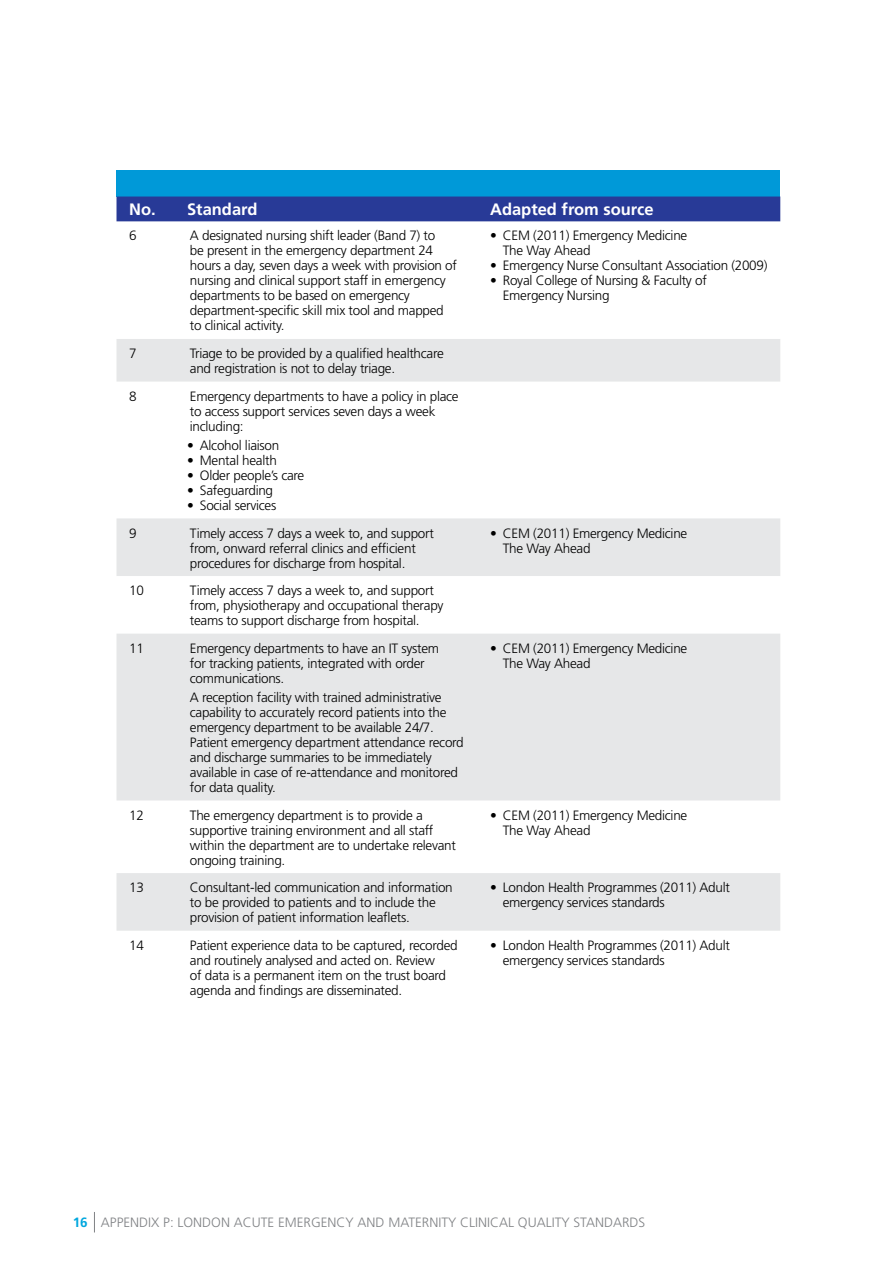
<style>
.page{position:relative;width:893px;height:1263px;background:#fff}
.page>*{position:absolute;margin:0;border:0;box-sizing:border-box;transform-origin:0 0}
.t1{font:700 16.5px "Frutiger";color:#fff}
.t2{font:300 13.5px/15px "Frutiger";letter-spacing:-.02em;color:#000}
.t3{font:300 13.5px "Frutiger";color:#808285}
.s1{font-weight:700;color:#00a7de}
</style>
<div class="page">
<svg style="left:94px;top:1212px;width:1px;height:20px"></svg>
<div style="left:117px;top:171px;width:663px;height:26px;background:#0099d8"></div>
<div style="left:117px;top:197px;width:663px;height:24px;background:#283a97"></div>
<svg style="left:117px;top:339px;width:663px;height:592px;fill:#e6e7e8"></svg>
<p class="t1" style="left:129px;top:200px;width:130px">No. Standard</p>
<p class="t1" style="left:490px;top:200px;width:165px">Adapted from source</p>
<p class="t2" style="left:129px;top:228px;width:9px">6</p>
<p class="t2" style="left:190px;top:228px;width:269px">A designated nursing shift leader (Band 7) to<br>be present in the emergency department 24 hours a day, seven days a week with provision of nursing and clinical support staff in emergency departments to be based on emergency department-specific skill mix tool and mapped to clinical activity.</p>
<p class="t2" style="left:503px;top:228px;width:186px;text-indent:-13px">• C EM (2011) Emergency Medicine<br>The Way Ahead</p>
<p class="t2" style="left:490px;top:258px;width:279px">• Emergency Nurse Consultant Association (2009)</p>
<p class="t2" style="left:503px;top:273px;width:206px;text-indent:-13px">• Royal College of Nursing &amp; Faculty of<br>Emergency Nursing</p>
<p class="t2" style="left:129px;top:346px;width:9px">7</p>
<p class="t2" style="left:190px;top:346px;width:255px">Triage to be provided by a qualified healthcare and registration is not to delay triage.</p>
<p class="t2" style="left:129px;top:388px;width:9px">8</p>
<p class="t2" style="left:190px;top:388px;width:270px">Emergency departments to have a policy in place to access support services seven days a week including:</p>
<p class="t2" style="left:187px;top:438px;width:94px">• Alcohol liaison</p>
<p class="t2" style="left:187px;top:453px;width:91px">• Mental health</p>
<p class="t2" style="left:187px;top:468px;width:119px">• Older people’s care</p>
<p class="t2" style="left:187px;top:483px;width:88px">• Safeguarding</p>
<p class="t2" style="left:187px;top:498px;width:91px">• Social services</p>
<p class="t2" style="left:129px;top:525px;width:9px">9</p>
<p class="t2" style="left:190px;top:525px;width:246px">Timely access 7 days a week to, and support from, onward referral clinics and efficient procedures for discharge from hospital.</p>
<p class="t2" style="left:503px;top:525px;width:186px;text-indent:-13px">• C EM (2011) Emergency Medicine<br>The Way Ahead</p>
<p class="t2" style="left:129px;top:583px;width:16px">10</p>
<p class="t2" style="left:190px;top:583px;width:255px">Timely access 7 days a week to, and support from, physiotherapy and occupational therapy teams to support discharge from hospital.</p>
<p class="t2" style="left:129px;top:640px;width:16px">11</p>
<p class="t2" style="left:190px;top:640px;width:251px">Emergency departments to have an IT system for tracking patients, integrated with order communications.</p>
<p class="t2" style="left:190px;top:690px;width:275px">A reception facility with trained administrative capability to accurately record patients into the emergency department to be available 24/7.<br>Patient emergency department attendance record and discharge summaries to be immediately available in case of re-attendance and monitored for data quality.</p>
<p class="t2" style="left:503px;top:640px;width:186px;text-indent:-13px">• C EM (2011) Emergency Medicine<br>The Way Ahead</p>
<p class="t2" style="left:129px;top:807px;width:16px">12</p>
<p class="t2" style="left:190px;top:807px;width:268px">The emergency department is to provide a supportive training environment and all staff within the department are to undertake relevant ongoing training.</p>
<p class="t2" style="left:503px;top:807px;width:186px;text-indent:-13px">• C EM (2011) Emergency Medicine<br>The Way Ahead</p>
<p class="t2" style="left:129px;top:880px;width:16px">13</p>
<p class="t2" style="left:190px;top:880px;width:264px">Consultant-led communication and information to be provided to patients and to include the provision of patient information leaflets.</p>
<p class="t2" style="left:503px;top:880px;width:229px;text-indent:-13px">• London Health Programmes (2011) Adult emergency services standards</p>
<p class="t2" style="left:129px;top:937px;width:16px">14</p>
<p class="t2" style="left:190px;top:937px;width:269px">Patient experience data to be captured, recorded and routinely analysed and acted on. Review<br>of data is a permanent item on the trust board agenda and findings are disseminated.</p>
<p class="t2" style="left:503px;top:937px;width:229px;text-indent:-13px">• London Health Programmes (2011) Adult emergency services standards</p>
<p class="t3" style="left:73px;top:1215px;width:295px"><span class="s1">16</span> APPENDIX P: london acute emergency and</p>
<p class="t3" style="left:388px;top:1215px;width:208px">maternity clini cal quality standa</p>
<p class="t3" style="left:622px;top:1215px;width:25px">rds</p>
</div>
